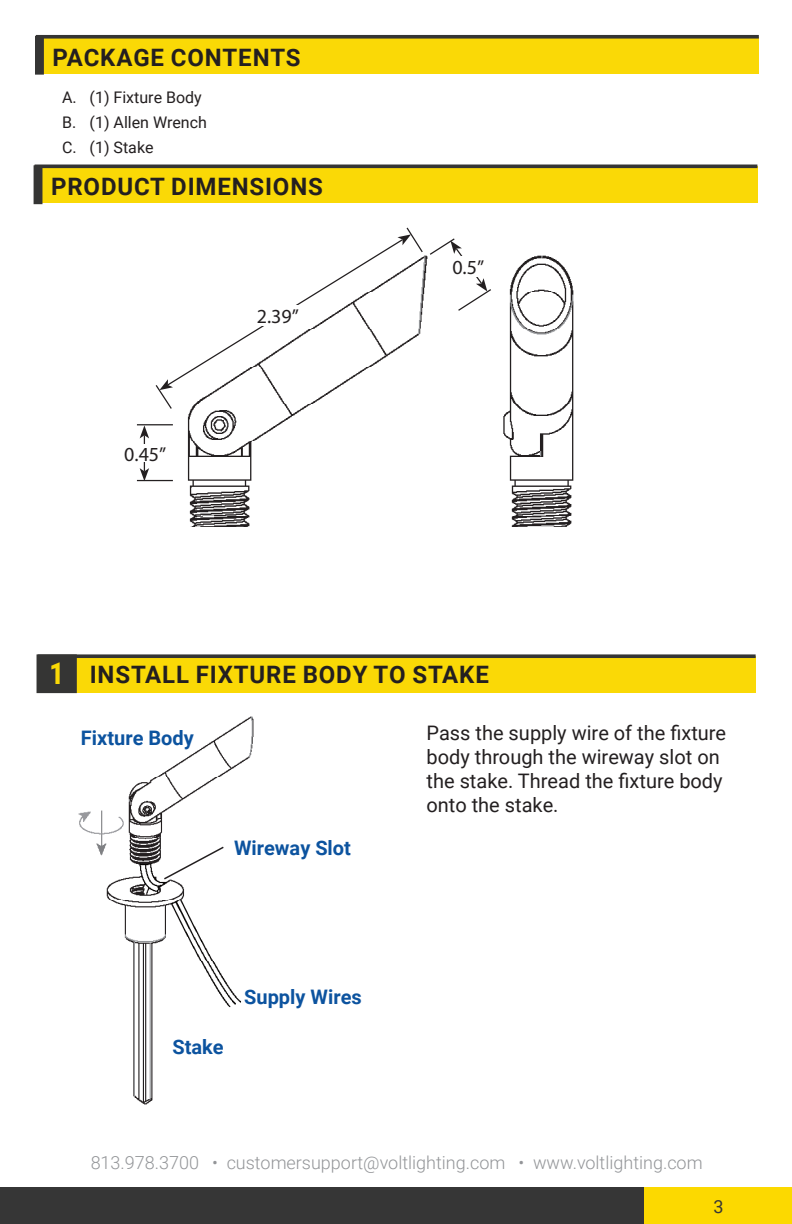
<style>
.page{position:relative;width:792px;height:1224px;background:#fff}
.page>*{position:absolute;margin:0;border:0;box-sizing:border-box;transform-origin:0 0}
.spec_numbers{font:900 30px "Roboto";color:#fad906;scale:.84 1}
.Safety_Heading{font:700 24px "Roboto";letter-spacing:.035em;color:#231f20}
.t1{font:20px/24px "Roboto";color:#231f20}
.t2{font:700 20px "Roboto";color:#0c539f}
.t3{font:20px "Myriad Pro";color:#231f20}
.copyright{font:300 18px "Roboto";color:#939598}
.t4{font:18px "Roboto";color:#363636}
.t5{font:16px "Roboto";color:#231f20}
</style>
<div class="page">
<div style="left:39px;top:37px;width:720px;height:37px;background:#fad906"></div>
<div style="left:35px;top:36px;width:9px;height:39px;background:#353534;border:2px solid #353534"></div>
<div style="left:36px;top:35px;width:723px;height:4px;border:2px solid #353534"></div>
<div style="left:38px;top:166px;width:719px;height:37px;background:#fad906"></div>
<div style="left:34px;top:165px;width:8px;height:39px;background:#353534"></div>
<div style="left:35px;top:165px;width:722px;height:3px;border:2px solid #353534"></div>
<div style="left:45px;top:656px;width:711px;height:37px;background:#fad906"></div>
<div style="left:38px;top:654px;width:718px;height:4px;border:2px solid #353534"></div>
<div style="left:38px;top:655px;width:38px;height:37px;background:#353534"></div>
<div style="left:37px;top:654px;width:40px;height:39px;border:2px solid #353534"></div>
<div style="left:1px;top:1188px;width:644px;height:36px;background:#363636"></div>
<div style="left:645px;top:1188px;width:147px;height:36px;background:#fcd900"></div>
<img style="left:187px;top:255px;width:386px;height:271px">
<svg style="left:155px;top:227px;width:338px;height:183px"></svg>
<div style="left:248px;top:306px;width:58px;height:20px;background:#fff"></div>
<div style="left:447px;top:257px;width:41px;height:20px;background:#fff"></div>
<hr style="left:144px;top:435px;width:1px;height:36px;background:#231f20">
<svg style="left:140px;top:425px;width:9px;height:13px"></svg>
<svg style="left:140px;top:468px;width:9px;height:12px"></svg>
<div style="left:121px;top:444px;width:47px;height:18px;background:#fff"></div>
<hr style="left:137px;top:480px;width:36px;height:1px;background:#231f20">
<hr style="left:137px;top:424px;width:36px;height:1px;background:#231f20">
<img style="left:78px;top:716px;width:176px;height:389px">
<svg style="left:162px;top:845px;width:63px;height:36px"></svg>
<div style="left:81px;top:724px;width:113px;height:21px;background:#fff"></div>
<div style="left:234px;top:834px;width:117px;height:21px;background:#fff"></div>
<div style="left:244px;top:983px;width:118px;height:21px;background:#fff"></div>
<div style="left:172px;top:1033px;width:52px;height:21px;background:#fff"></div>
<p class="Safety_Heading" style="left:53px;top:40px;width:250px">PACKAGE CONTENTS</p>
<p class="t5" style="left:62px;top:86px;width:141px">A. (1) Fixture Body</p>
<p class="t5" style="left:62px;top:111px;width:146px">B. (1) Allen Wrench</p>
<p class="t5" style="left:62px;top:136px;width:93px">C. (1) Stake</p>
<p class="Safety_Heading" style="left:51px;top:169px;width:273px">PRODUCT DIMENSIONS</p>
<p class="t3" style="left:124px;top:442px;width:44px">0.45”</p>
<p class="t3" style="left:257px;top:304px;width:44px">2.39”</p>
<p class="t3" style="left:452px;top:255px;width:33px">0.5”</p>
<p class="spec_numbers" style="left:49px;top:652px;width:19px">1</p>
<p class="Safety_Heading" style="left:90px;top:658px;width:401px">INSTALL FIXTURE BODY TO STAKE</p>
<p class="t2" style="left:81px;top:724px;width:114px">Fixture Body</p>
<p class="t2" style="left:234px;top:834px;width:119px">Wireway Slot</p>
<p class="t2" style="left:172px;top:1033px;width:53px">Stake</p>
<p class="t2" style="left:244px;top:983px;width:119px">Supply Wires</p>
<p class="t1" style="left:427px;top:720px;width:301px">Pass the supply wire of the fixture body through the wireway slot on the stake. Thread the fixture body onto the stake.</p>
<p class="copyright" style="left:91px;top:1150px;width:613px">813.978.3700 • customersupport@voltlighting.com • www.voltlighting.com</p>
<p class="t4" style="left:714px;top:1194px;width:12px">3</p>
</div>
